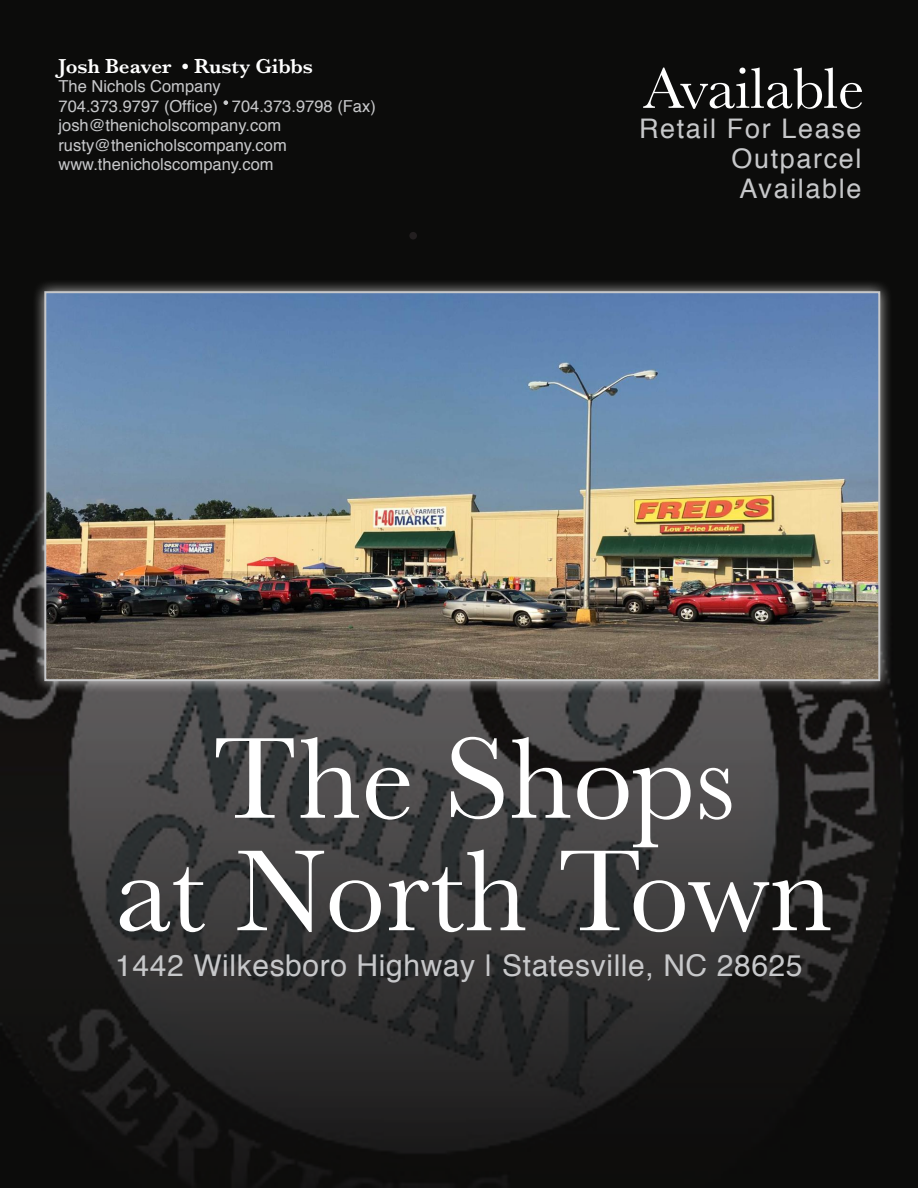
<style>
.page{position:relative;width:918px;height:1188px;background:#fff}
.page>*{position:absolute;margin:0;border:0;box-sizing:border-box;transform-origin:0 0}
.t1{font:120px "Baskerville";color:#fff}
.t2{font:60px "Baskerville";color:#fff}
.t3{font:30px "Helvetica";letter-spacing:.02em;color:#c7c8ca}
.t4{font:27px "Helvetica";letter-spacing:.06em;color:#c7c8ca}
.t5{font:600 21px "Baskerville";color:#fff}
.t6{font:16.5px "Helvetica";color:#c7c8ca}
</style>
<div class="page">
<img style="left:1px;top:0;width:917px;height:1188px">
<div style="left:409px;top:232px;width:8px;height:8px;background:#231f20;border-radius:50%"></div>
<svg style="left:223px;top:100px;width:5px;height:5px"></svg>
<div style="left:32px;top:278px;width:861px;height:416px;background:#fff;opacity:.75"></div>
<img style="left:47px;top:294px;width:830px;height:384px">
<div style="left:44px;top:291px;width:836px;height:390px;border:2px solid #c7c8ca"></div>
<p class="t5" style="left:58px;top:51px;width:256px">Josh Beaver • Rusty Gibbs</p>
<p class="t6" style="left:58px;top:74px;width:164px">The Nichols Company</p>
<p class="t6" style="left:58px;top:93px;width:319px">704.373.9797 (Office) 704.373.9798 (Fax)</p>
<p class="t6" style="left:58px;top:113px;width:224px">josh@thenicholscompany.com</p>
<p class="t6" style="left:58px;top:132px;width:230px">rusty@thenicholscompany.com</p>
<p class="t6" style="left:58px;top:152px;width:217px">www.thenicholscompany.com</p>
<p class="t2" style="left:643px;top:50px;width:223px">Available</p>
<p class="t4" style="left:639px;top:107px;width:224px">Retail For Lease</p>
<p class="t4" style="left:731px;top:137px;width:132px">Outparcel</p>
<p class="t4" style="left:739px;top:167px;width:124px">Available</p>
<p class="t1" style="left:213px;top:702px;width:524px">The Shops</p>
<p class="t1" style="left:115px;top:815px;width:719px">at North Town</p>
<p class="t3" style="left:115px;top:943px;width:689px">1442 Wilkesboro Highway | Statesville, NC 28625</p>
</div>
